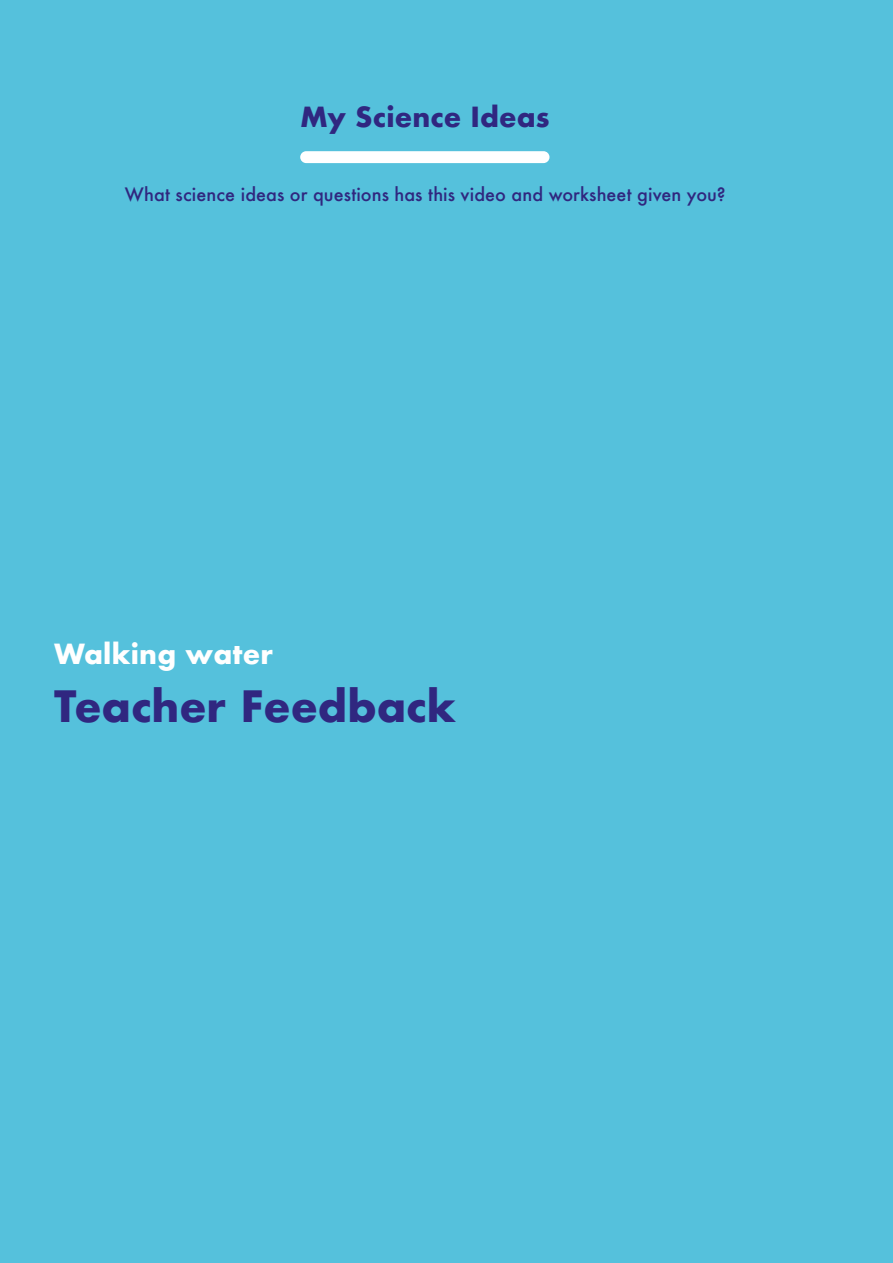
<style>
.page{position:relative;width:893px;height:1263px;background:#55c1dc}
.page>*{position:absolute;margin:0;border:0;box-sizing:border-box;transform-origin:0 0}
.t1{font:700 42px "Futura";color:#302780}
.t2{font:700 27px "Futura";letter-spacing:.005em;color:#302780}
.t3{font:700 27px "Futura";letter-spacing:.01em;color:#fff}
.t4{font:500 18px "Futura";letter-spacing:.005em;color:#30277f}
</style>
<div class="page">
<div style="left:300px;top:151px;width:249px;height:12px;background:#fff;border-radius:6px"></div>
<h2 class="t2" style="left:300px;top:98px;width:251px">My Science Ideas</h2>
<p class="t4" style="left:125px;top:182px;width:602px">What science ideas or questions has this video and worksheet given you?</p>
<h2 class="t3" style="left:54px;top:634px;width:221px">Walking water</h2>
<h1 class="t1" style="left:54px;top:676px;width:404px">Teacher Feedback</h1>
</div>
